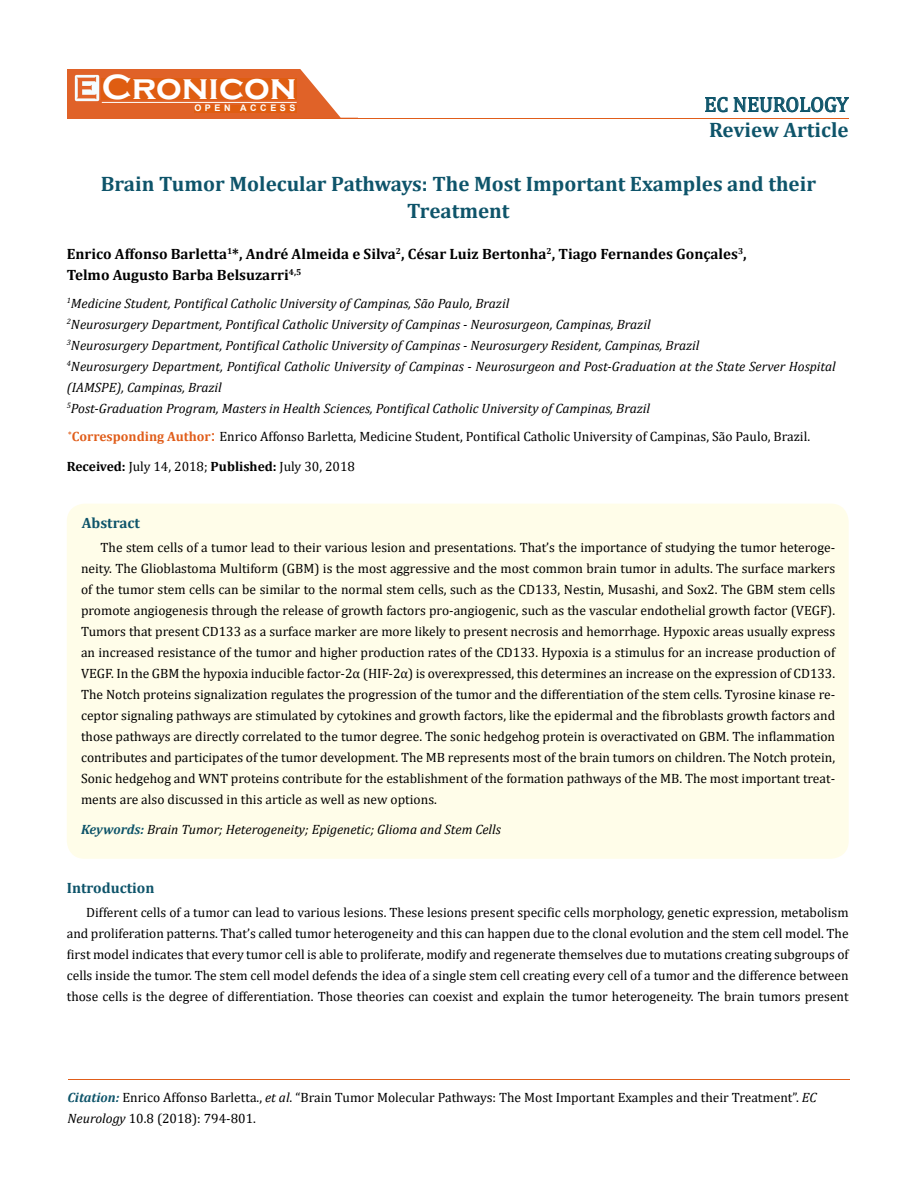
<style>
.page{position:relative;width:917px;height:1190px;background:#fff}
.page>*{position:absolute;margin:0;border:0;box-sizing:border-box;transform-origin:0 0}
.t1{font:700 36px "Copperplate Gothic";color:#fff}
.t2{font:700 21px/27px "Cambria";color:#0e546a;text-align:center}
.t3{font:21px "Cambria";color:#0e546a}
.t4{font:700 15px/21px "Cambria";color:#000}
.t5{font:700 15px "Cambria";color:#0e546a}
.t6{font:13.5px/21px "Cambria";color:#000}
.t7{font:italic 13.5px/21px "Cambria";color:#000}
.t8{font:700 9px "Arial";letter-spacing:.4em;color:#fff}
.s1{font-weight:700;color:#e05d1a}
.s2{font-size:18px;color:#e05d1a}
.s3{font-weight:700}
.s4{font-weight:700;color:#0e546a}
.s5{font-weight:700;font-style:italic;color:#0e546a}
.s6{font-style:italic}
</style>
<div class="page">
<div style="left:67px;top:70px;width:290px;height:49px;background:#e06228"></div>
<svg style="left:300px;top:69px;width:58px;height:49px"></svg>
<img style="left:75px;top:75px;width:24px;height:26px">
<div style="left:102px;top:79px;width:195px;height:21px;background:#df5d11"></div>
<div style="left:194px;top:105px;width:103px;height:7px;background:#df5d11"></div>
<svg style="left:705px;top:97px;width:22px;height:15px"></svg>
<svg style="left:733px;top:97px;width:116px;height:15px"></svg>
<hr style="left:102px;top:102px;width:194px;height:1px;background:#fff">
<hr style="left:279px;top:118px;width:569px;height:1px;background:#e05d1a">
<hr style="left:68px;top:1079px;width:781px;height:1px;background:#e05d1a">
<div style="left:67px;top:503px;width:781px;height:355px;background:#fffde9;border-radius:18px"></div>
<h1 class="t1" style="left:102px;top:68px;width:196px">Cronicon</h1>
<p class="t8" style="left:194px;top:102px;width:103px">OPEN ACCESS</p>
<h2 class="t3" style="left:704px;top:92px;width:146px">EC NEUROLOGY</h2>
<h2 class="t2" style="left:709px;top:116px;width:141px">Review Article</h2>
<h2 class="t2" style="left:101px;top:169px;width:716px">Brain Tumor Molecular Pathways: The Most Important Examples and their<br>Treatment</h2>
<p class="t4" style="left:67px;top:243px;width:681px">Enrico Affonso Barletta<sup>1</sup>*, André Almeida e Silva<sup>2</sup>, César Luiz Bertonha<sup>2</sup>, Tiago Fernandes Gonçales<sup>3</sup>,<br>Telmo Augusto Barba Belsuzarri<sup>4,5</sup></p>
<p class="t7" style="left:67px;top:292px;width:770px"><sup>1</sup>Medicine Student, Pontifical Catholic University of Campinas, São Paulo, Brazil<br><sup>2</sup>Neurosurgery Department, Pontifical Catholic University of Campinas - Neurosurgeon, Campinas, Brazil<br><sup>3</sup>Neurosurgery Department, Pontifical Catholic University of Campinas - Neurosurgery Resident, Campinas, Brazil<br><sup>4</sup>Neurosurgery Department, Pontifical Catholic University of Campinas - Neurosurgeon and Post-Graduation at the State Server Hospital (IAMSPE), Campinas, Brazil<br><sup>5</sup>Post-Graduation Program, Masters in Health Sciences, Pontifical Catholic University of Campinas, Brazil</p>
<p class="t6" style="left:67px;top:422px;width:744px;line-height:29.5px"><sup>*</sup><span class="s1">Corresponding Author</span><span class="s2">:</span> Enrico Affonso Barletta, Medicine Student, Pontifical Catholic University of Campinas, São Paulo, Brazil.<br><span class="s3">Received:</span> July 14, 2018; <span class="s3">Published:</span> July 30, 2018</p>
<p class="t5" style="left:82px;top:512px;width:60px">Abstract</p>
<p class="t6" style="left:81px;top:537px;width:755px;text-align:justify;text-indent:19px">The stem cells of a tumor lead to their various lesion and presentations. That’s the importance of studying the tumor heteroge&shy;neity. The Glioblastoma Multiform (GBM) is the most aggressive and the most common brain tumor in adults. The surface markers of the tumor stem cells can be similar to the normal stem cells, such as the CD133, Nestin, Musashi, and Sox2. The GBM stem cells promote angiogenesis through the release of growth factors pro-angiogenic, such as the vascular endothelial growth factor (VEGF).<br>Tumors that present CD133 as a surface marker are more likely to present necrosis and hemorrhage. Hypoxic areas usually express an increased resistance of the tumor and higher production rates of the CD133. Hypoxia is a stimulus for an increase production of VEGF. In the GBM the hypoxia inducible factor-2α (HIF-2α) is overexpressed, this determines an increase on the expression of CD133.<br>The Notch proteins signalization regulates the progression of the tumor and the differentiation of the stem cells. Tyrosine kinase re&shy;ceptor signaling pathways are stimulated by cytokines and growth factors, like the epidermal and the fibroblasts growth factors and those pathways are directly correlated to the tumor degree. The sonic hedgehog protein is overactivated on GBM. The inflammation contributes and participates of the tumor development. The MB represents most of the brain tumors on children. The Notch protein, Sonic hedgehog and WNT proteins contribute for the establishment of the formation pathways of the MB. The most important treat&shy;ments are also discussed in this article as well as new options.</p>
<p class="t7" style="left:81px;top:818px;width:421px"><span class="s4">Keywords:</span> Brain Tumor; Heterogeneity; Epigenetic; Glioma and Stem Cells</p>
<p class="t5" style="left:67px;top:877px;width:89px">Introduction</p>
<p class="t6" style="left:67px;top:901px;width:783px;text-align:justify;text-indent:19px">Different cells of a tumor can lead to various lesions. These lesions present specific cells morphology, genetic expression, metabolism and proliferation patterns. That’s called tumor heterogeneity and this can happen due to the clonal evolution and the stem cell model. The first model indicates that every tumor cell is able to proliferate, modify and regenerate themselves due to mutations creating subgroups of cells inside the tumor. The stem cell model defends the idea of a single stem cell creating every cell of a tumor and the difference between those cells is the degree of differentiation. Those theories can coexist and explain the tumor heterogeneity. The brain tumors present</p>
<p class="t6" style="left:68px;top:1086px;width:750px"><span class="s5">Citation:</span> Enrico Affonso Barletta., <span class="s6">et al</span>. “Brain Tumor Molecular Pathways: The Most Important Examples and their Treatment”. <span class="s6">EC<br>Neurology</span> 10.8 (2018): 794-801.</p>
</div>
